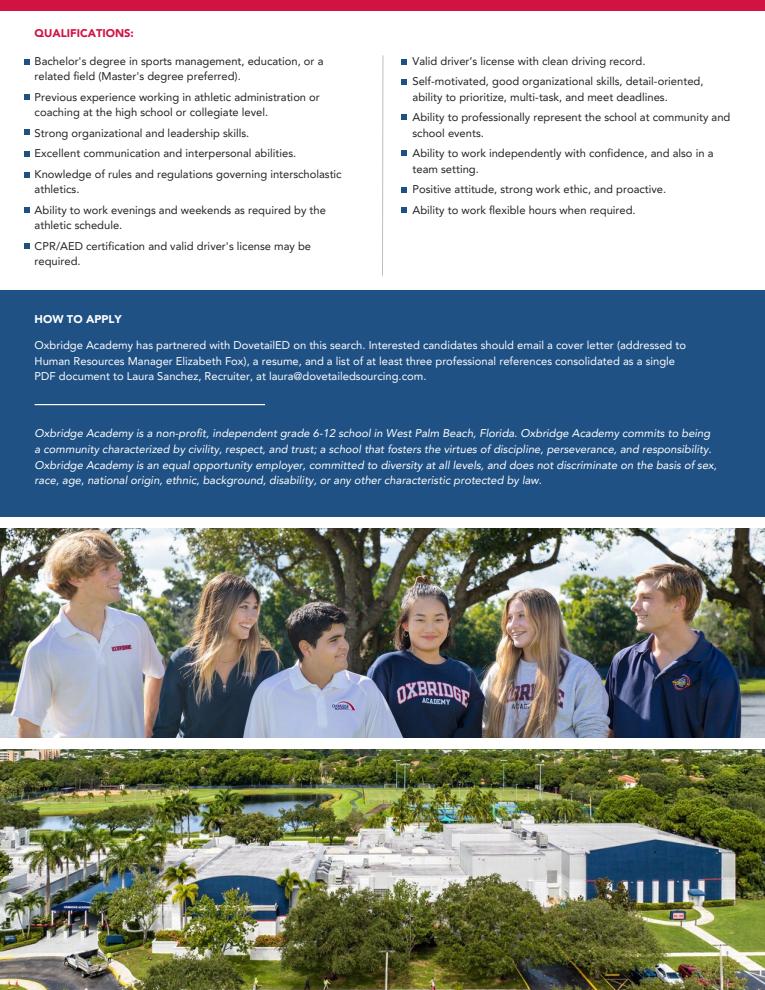
<style>
.page{position:relative;width:765px;height:990px;background:#fff}
.page>*{position:absolute;margin:0;border:0;box-sizing:border-box;transform-origin:0 0}
.t1{font:11.2px/15.3px "Avenir LT Pro";color:#222}
.t2{font:italic 11.2px/15.6px "Avenir LT Pro";color:#fff}
.t3{font:11.2px/15.6px "Avenir LT Pro";color:#fff}
.t4{font:900 11.2px "Avenir LT Pro";color:#d11344}
.t5{font:900 11.2px "Avenir LT Pro";color:#fff}
</style>
<div class="page">
<img style="left:0;top:750px;width:765px;height:240px">
<div style="left:0;top:290px;width:765px;height:227px;background:#1f5184"></div>
<hr style="left:35px;top:404px;width:230px;height:1px;background:#fff">
<svg style="left:24px;top:59px;width:5px;height:5px"></svg>
<svg style="left:24px;top:130px;width:5px;height:5px"></svg>
<svg style="left:24px;top:95px;width:5px;height:5px"></svg>
<svg style="left:402px;top:79px;width:5px;height:5px"></svg>
<svg style="left:402px;top:59px;width:5px;height:5px"></svg>
<svg style="left:24px;top:151px;width:5px;height:5px"></svg>
<svg style="left:24px;top:173px;width:5px;height:5px"></svg>
<svg style="left:24px;top:208px;width:5px;height:5px"></svg>
<svg style="left:24px;top:243px;width:5px;height:5px"></svg>
<svg style="left:402px;top:151px;width:5px;height:5px"></svg>
<svg style="left:402px;top:187px;width:5px;height:5px"></svg>
<svg style="left:402px;top:207px;width:5px;height:5px"></svg>
<svg style="left:402px;top:114px;width:5px;height:5px"></svg>
<svg style="left:382px;top:55px;width:1px;height:221px"></svg>
<img style="left:0;top:529px;width:765px;height:209px">
<div style="left:0;top:0;width:765px;height:11px;background:#d11344"></div>
<p class="t4" style="left:35px;top:29px;width:101px">QUALIFICATIONS:</p>
<p class="t1" style="left:35px;top:54px;width:290px">Bachelor's degree in sports management, education, or a related field (Master's degree preferred).</p>
<p class="t1" style="left:35px;top:90px;width:287px">Previous experience working in athletic administration or coaching at the high school or collegiate level.</p>
<p class="t1" style="left:35px;top:126px;width:216px">Strong organizational and leadership skills.</p>
<p class="t1" style="left:35px;top:147px;width:263px">Excellent communication and interpersonal abilities.</p>
<p class="t1" style="left:35px;top:167px;width:309px">Knowledge of rules and regulations governing interscholastic athletics.</p>
<p class="t1" style="left:35px;top:203px;width:293px">Ability to work evenings and weekends as required by the athletic schedule.</p>
<p class="t1" style="left:35px;top:239px;width:278px">CPR/AED certification and valid driver's license may be required.</p>
<p class="t1" style="left:413px;top:54px;width:234px">Valid driver’s license with clean driving record.</p>
<p class="t1" style="left:413px;top:75px;width:293px">Self-motivated, good organizational skills, detail-oriented, ability to prioritize, multi-task, and meet deadlines.</p>
<p class="t1" style="left:413px;top:111px;width:319px">Ability to professionally represent the school at community and school events.</p>
<h1 class="t1" style="left:413px;top:147px;width:303px">Ability to work independently with confidence, and also in a team setting.</h1>
<p class="t1" style="left:413px;top:183px;width:255px">Positive attitude, strong work ethic, and proactive.</p>
<p class="t1" style="left:413px;top:203px;width:225px">Ability to work flexible hours when required.</p>
<p class="t5" style="left:35px;top:314px;width:89px">HOW TO APPLY</p>
<p class="t3" style="left:35px;top:339px;width:653px">Oxbridge Academy has partnered with DovetailED on this search. Interested candidates should email a cover letter (addressed to<br>Human Resources Manager Elizabeth Fox), a resume, and a list of at least three professional references consolidated as a single<br>PDF document to Laura Sanchez, Recruiter, at laura@dovetailedsourcing.com.</p>
<p class="t2" style="left:35px;top:427px;width:684px">Oxbridge Academy is a non-profit, independent grade 6-12 school in West Palm Beach, Florida. Oxbridge Academy commits to being a community characterized by civility, respect, and trust; a school that fosters the virtues of discipline, perseverance, and responsibility.<br>Oxbridge Academy is an equal opportunity employer, committed to diversity at all levels, and does not discriminate on the basis of sex, race, age, national origin, ethnic, background, disability, or any other characteristic protected by law.</p>
</div>
